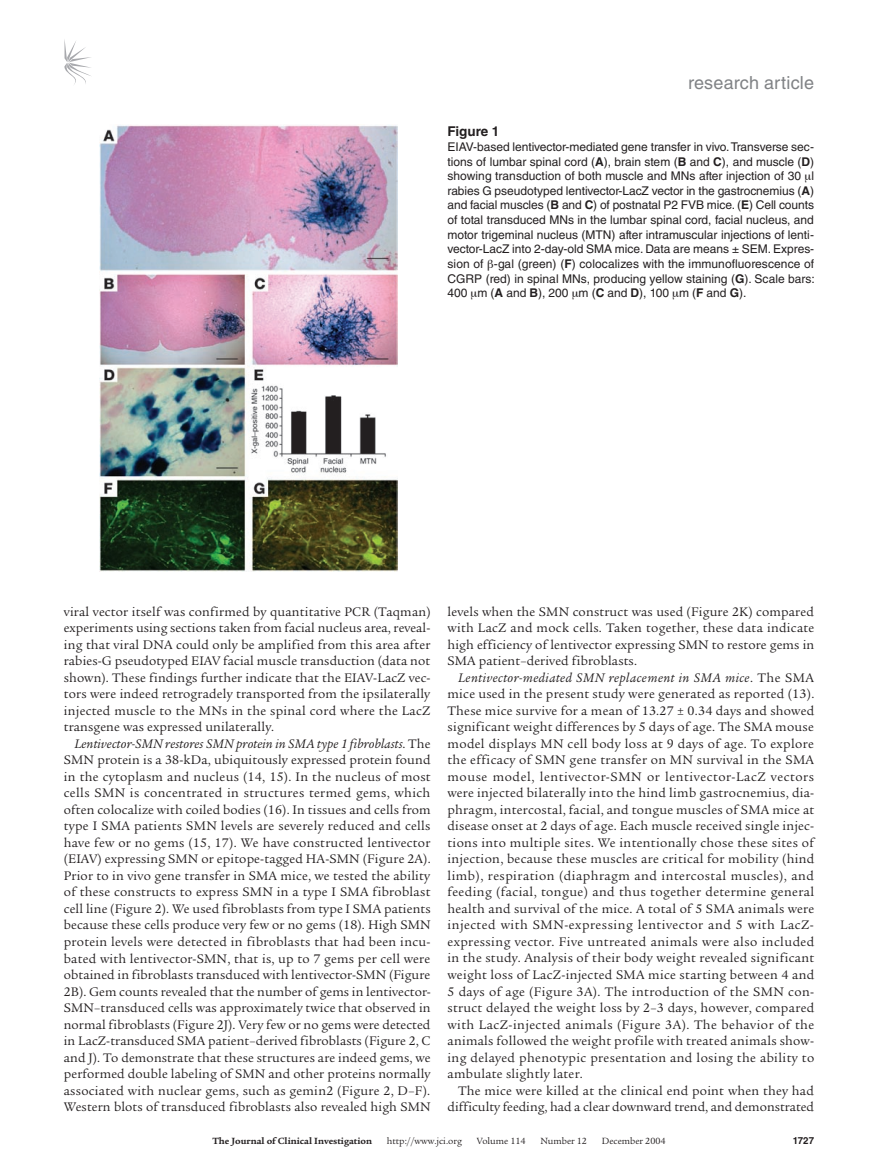
<style>
.page{position:relative;width:878px;height:1174px;background:#fff}
.page>*{position:absolute;margin:0;border:0;box-sizing:border-box;transform-origin:0 0}
.t1{font:18px "Helvetica LT Std";letter-spacing:.01em;color:#808285}
.t2{font:13.5px/16.5px "Legacy Serif Std";letter-spacing:.01em;color:#231f20;text-align:justify}
.t3{font:700 13.5px "Helvetica LT Std";color:#231f20}
.t4{font:12px/14.7px "Helvetica LT Std";color:#231f20;text-align:justify}
.t5{font:9.75px "Legacy Serif Std";color:#231f20}
.t6{font:700 9.75px "Legacy Serif Std";color:#231f20}
.t7{font:700 9.75px "Helvetica LT Std";color:#231f20}
.s1{font-weight:700}
.s2{font-style:italic}
</style>
<div class="page">
<svg style="left:64px;top:39px;width:27px;height:45px"></svg>
<img style="left:100px;top:125px;width:298px;height:446px">
<h1 class="t1" style="left:688px;top:72px;width:127px">research article</h1>
<p class="t3" style="left:447px;top:123px;width:53px">Figure 1</p>
<p class="t4" style="left:447px;top:139px;width:369px">EIAV-based lentivector-mediated gene transfer in vivo. Transverse sec&shy;tions of lumbar spinal cord (<span class="s1">A</span>), brain stem (<span class="s1">B</span> and <span class="s1">C</span>), and muscle (<span class="s1">D</span>) showing transduction of both muscle and MNs after injection of 30 l rabies G pseudotyped lentivector-LacZ vector in the gastrocnemius (<span class="s1">A</span>) and facial muscles (<span class="s1">B</span> and <span class="s1">C</span>) of postnatal P2 FVB mice. (<span class="s1">E</span>) Cell counts of total transduced MNs in the lumbar spinal cord, facial nucleus, and motor trigeminal nucleus (MTN) after intramuscular injections of lenti&shy;vector-LacZ into 2-day-old SMA mice. Data are means ± SEM. Expres&shy;sion of -gal (green) (<span class="s1">F</span>) colocalizes with the immunofluorescence of CGRP (red) in spinal MNs, producing yellow staining (<span class="s1">G</span>). Scale bars:<br>400 m (<span class="s1">A</span> and <span class="s1">B</span>), 200 m (<span class="s1">C</span> and <span class="s1">D</span>), 100 m (<span class="s1">F</span> and <span class="s1">G</span>).</p>
<p class="t2" style="left:64px;top:603px;width:368px">viral vector itself was confirmed by quantitative PCR (Taqman) experiments using sections taken from facial nucleus area, reveal&shy;ing that viral DNA could only be amplified from this area after rabies-G pseudotyped EIAV facial muscle transduction (data not shown). These findings further indicate that the EIAV-LacZ vec&shy;tors were indeed retrogradely transported from the ipsilaterally injected muscle to the MNs in the spinal cord where the LacZ transgene was expressed unilaterally.</p>
<p class="t2" style="left:64px;top:735px;width:368px;text-indent:11px"><span class="s2">Lentivector-SMN restores SMN protein in SMA type 1 fibroblasts</span>. The SMN protein is a 38-kDa, ubiquitously expressed protein found in the cytoplasm and nucleus (14, 15). In the nucleus of most cells SMN is concentrated in structures termed gems, which often colocalize with coiled bodies (16). In tissues and cells from type I SMA patients SMN levels are severely reduced and cells have few or no gems (15, 17). We have constructed lentivector (EIAV) expressing SMN or epitope-tagged HA-SMN (Figure 2A).<br>Prior to in vivo gene transfer in SMA mice, we tested the ability of these constructs to express SMN in a type I SMA fibroblast cell line (Figure 2). We used fibroblasts from type I SMA patients because these cells produce very few or no gems (18). High SMN protein levels were detected in fibroblasts that had been incu&shy;bated with lentivector-SMN, that is, up to 7 gems per cell were obtained in fibroblasts transduced with lentivector-SMN (Figure 2B). Gem counts revealed that the number of gems in lentivector-SMN–transduced cells was approximately twice that observed in normal fibroblasts (Figure 2J). Very few or no gems were detected in LacZ-transduced SMA patient–derived fibroblasts (Figure 2, C and J). To demonstrate that these structures are indeed gems, we performed double labeling of SMN and other proteins normally associated with nuclear gems, such as gemin2 (Figure 2, D–F).<br>Western blots of transduced fibroblasts also revealed high SMN</p>
<p class="t2" style="left:447px;top:603px;width:368px">levels when the SMN construct was used (Figure 2K) compared with LacZ and mock cells. Taken together, these data indicate high efficiency of lentivector expressing SMN to restore gems in SMA patient–derived fibroblasts.</p>
<p class="t2" style="left:447px;top:669px;width:368px;text-indent:11px"><span class="s2">Lentivector-mediated SMN replacement in SMA mice</span>. The SMA mice used in the present study were generated as reported (13).<br>These mice survive for a mean of 13.27 ± 0.34 days and showed significant weight differences by 5 days of age. The SMA mouse model displays MN cell body loss at 9 days of age. To explore the efficacy of SMN gene transfer on MN survival in the SMA mouse model, lentivector-SMN or lentivector-LacZ vectors were injected bilaterally into the hind limb gastrocnemius, dia&shy;phragm, intercostal, facial, and tongue muscles of SMA mice at disease onset at 2 days of age. Each muscle received single injec&shy;tions into multiple sites. We intentionally chose these sites of injection, because these muscles are critical for mobility (hind limb), respiration (diaphragm and intercostal muscles), and feeding (facial, tongue) and thus together determine general health and survival of the mice. A total of 5 SMA animals were injected with SMN-expressing lentivector and 5 with LacZ&shy;expressing vector. Five untreated animals were also included in the study. Analysis of their body weight revealed significant weight loss of LacZ-injected SMA mice starting between 4 and 5 days of age (Figure 3A). The introduction of the SMN con&shy;struct delayed the weight loss by 2–3 days, however, compared with LacZ-injected animals (Figure 3A). The behavior of the animals followed the weight profile with treated animals show&shy;ing delayed phenotypic presentation and losing the ability to ambulate slightly later.</p>
<p class="t2" style="left:447px;top:1082px;width:368px;text-align:right">The mice were killed at the clinical end point when they had difficulty feeding, had a clear downward trend, and demonstrated</p>
<p class="t6" style="left:212px;top:1135px;width:161px">The Journal of Clinical Investigation</p>
<p class="t5" style="left:387px;top:1135px;width:77px">http://www.jci.org</p>
<p class="t5" style="left:476px;top:1135px;width:50px">Volume 114</p>
<p class="t5" style="left:540px;top:1135px;width:48px">Number 12</p>
<p class="t5" style="left:601px;top:1135px;width:65px">December 2004</p>
<p class="t7" style="left:792px;top:1134px;width:23px">1727</p>
</div>
